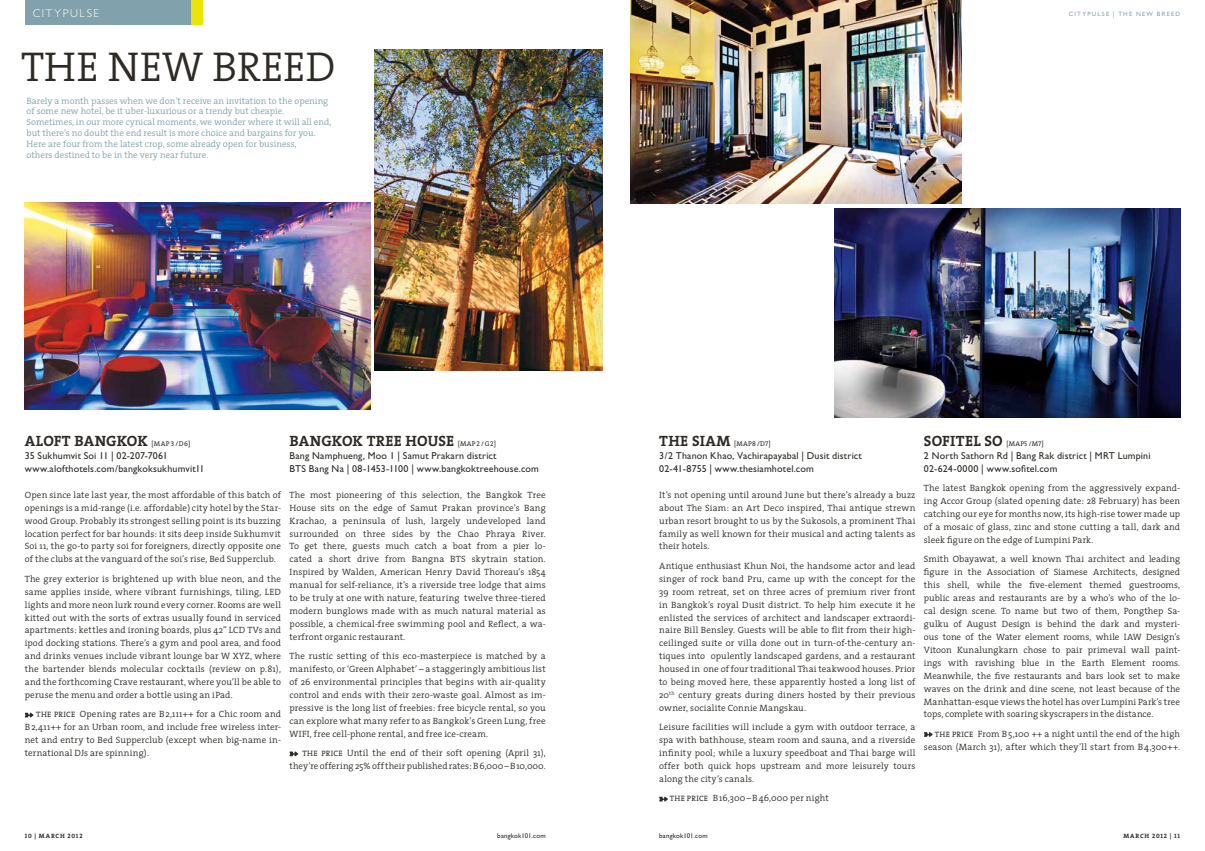
<style>
.page{position:relative;width:1205px;height:851px;background:#fff}
.page>*{position:absolute;margin:0;border:0;box-sizing:border-box;transform-origin:0 0}
.t1{font:300 41.88px "The Serif";color:#2e2a25}
.t2{font:15px "The Serif Bold Caps";letter-spacing:.01em;color:#2e2a25}
.t3{font:300 11.25px "Gill Sans";letter-spacing:.145em;color:#fff}
.t4{font:10px/12.9px "Gill Sans";letter-spacing:.015em;color:#2e2a25}
.t5{font:300 9.12px/12.9px "The Serif";letter-spacing:.015em;color:#2e2a25;text-align:justify}
.t6{font:300 9.12px/11px "The Serif";color:#81a2ac}
.t7{font:6.88px "Gill Sans";letter-spacing:.03em;color:#2e2a25}
.t8{font:6.88px "The Serif Caps";letter-spacing:.025em;color:#2e2a25}
.t9{font:6.25px "The Serif Bold Caps";letter-spacing:.13em;color:#2e2a25}
.t10{font:6.25px "Gill Sans";letter-spacing:.2em;color:#81a2ac}
.s1{font-family:"The Serif Caps";font-size:6.88px}
.s2{font-weight:400;font-size:7.75px}
.s3{font-family:"The Serif Bold Caps";font-size:15px}
</style>
<div class="page">
<div style="left:25px;top:0;width:166px;height:25px;background:#81a2ac"></div>
<div style="left:191px;top:0;width:11px;height:25px;background:#ece308"></div>
<svg style="left:25px;top:712px;width:9px;height:5px"></svg>
<svg style="left:289px;top:751px;width:9px;height:5px"></svg>
<img style="left:25px;top:202px;width:346px;height:207px">
<img style="left:631px;top:0;width:330px;height:204px">
<img style="left:375px;top:50px;width:227px;height:320px">
<img style="left:834px;top:208px;width:346px;height:210px">
<svg style="left:659px;top:796px;width:9px;height:5px"></svg>
<svg style="left:924px;top:732px;width:8px;height:4px"></svg>
<p class="t3" style="left:33px;top:7px;width:68px">CITYPULSE</p>
<p class="t10" style="left:1069px;top:10px;width:113px">CITYPULSE | THE NEW BREED</p>
<h1 class="t1" style="left:21px;top:32px;width:316px">THE NEW BREED</h1>
<p class="t6" style="left:27px;top:95px;width:306px">Barely a month passes when we don’t receive an invitation to the opening of some new hotel, be it uber-luxurious or a trendy but cheapie.<br>Sometimes, in our more cynical moments, we wonder where it will all end, but there’s no doubt the end result is more choice and bargains for you.<br>Here are four from the latest crop, some already open for business,<br>others destined to be in the very near future.</p>
<h2 class="t2" style="left:25px;top:428px;width:167px">ALOFT BANGKOK <span class="s1">[MAP 3 /D6]</span></h2>
<p class="t4" style="left:25px;top:449px;width:181px">35 Sukhumvit Soi 11 | 02-207-7061 www.alofthotels.com/bangkoksukhumvit11</p>
<p class="t5" style="left:25px;top:488px;width:258px">Open since late last year, the most affordable of this batch of openings is a mid-range (i.e. affordable) city hotel by the Star&shy;wood Group. Probably its strongest selling point is its buzzing location perfect for bar hounds: it sits deep inside Sukhumvit Soi 11, the go-to party soi for foreigners, directly opposite one of the clubs at the vanguard of the soi’s rise, Bed Supperclub.</p>
<p class="t5" style="left:25px;top:572px;width:258px">The grey exterior is brightened up with blue neon, and the same applies inside, where vibrant furnishings, tiling, LED lights and more neon lurk round every corner. Rooms are well kitted out with the sorts of extras usually found in serviced apartments: kettles and ironing boards, plus 42” LCD TVs and ipod docking stations. There’s a gym and pool area, and food and drinks venues include vibrant lounge bar W XYZ, where the bartender blends molecular cocktails (review on p.81), and the forthcoming Crave restaurant, where you’ll be able to peruse the menu and order a bottle using an iPad.</p>
<p class="t5" style="left:25px;top:707px;width:258px;text-indent:11px"><span class="s2">THE PRICE</span> Opening rates are B2,111++ for a Chic room and B2,411++ for an Urban room, and include free wireless inter&shy;net and entry to Bed Supperclub (except when big-name in&shy;ternational DJs are spinning).</p>
<h2 class="t2" style="left:289px;top:428px;width:208px">BANGKOK TREE HOUSE <span class="s1">[MAP2 /G2]</span></h2>
<p class="t4" style="left:289px;top:449px;width:251px">Bang Namphueng, Moo 1 | Samut Prakarn district<br>BTS Bang Na | 08-1453-1100 | www.bangkoktreehouse.com</p>
<p class="t5" style="left:289px;top:488px;width:258px">The most pioneering of this selection, the Bangkok Tree House sits on the edge of Samut Prakan province’s Bang Krachao, a peninsula of lush, largely undeveloped land surrounded on three sides by the Chao Phraya River.<br>To get there, guests much catch a boat from a pier lo&shy;cated a short drive from Bangna BTS skytrain station.<br>Inspired by Walden, American Henry David Thoreau’s 1854 manual for self-reliance, it’s a riverside tree lodge that aims to be truly at one with nature, featuring twelve three-tiered modern bunglows made with as much natural material as possible, a chemical-free swimming pool and Reflect, a wa&shy;terfront organic restaurant.</p>
<p class="t5" style="left:289px;top:649px;width:258px">The rustic setting of this eco-masterpiece is matched by a manifesto, or ‘Green Alphabet’ – a staggeringly ambitious list of 26 environmental principles that begins with air-quality control and ends with their zero-waste goal. Almost as im&shy;pressive is the long list of freebies: free bicycle rental, so you can explore what many refer to as Bangkok’s Green Lung, free WIFI, free cell-phone rental, and free ice-cream.</p>
<p class="t5" style="left:289px;top:746px;width:258px;text-align:right"><span class="s2">THE PRICE</span> Until the end of their soft opening (April 31), they’re offering 25% off their published rates: B6,000–B10,000.</p>
<p class="t8" style="left:659px;top:438px;width:113px"><span class="s3">THE SIAM</span> [MAP8 /D7]</p>
<p class="t4" style="left:659px;top:449px;width:204px">3/2 Thanon Khao, Vachirapayabal | Dusit district<br>02-41-8755 | www.thesiamhotel.com</p>
<p class="t5" style="left:659px;top:488px;width:258px">It’s not opening until around June but there’s already a buzz about The Siam: an Art Deco inspired, Thai antique strewn urban resort brought to us by the Sukosols, a prominent Thai family as well known for their musical and acting talents as their hotels.</p>
<p class="t5" style="left:659px;top:559px;width:258px">Antique enthusiast Khun Noi, the handsome actor and lead singer of rock band Pru, came up with the concept for the 39 room retreat, set on three acres of premium river front in Bangkok’s royal Dusit district. To help him execute it he enlisted the services of architect and landscaper extraordi&shy;naire Bill Bensley. Guests will be able to flit from their high&shy;ceilinged suite or villa done out in turn-of-the-century an&shy;tiques into opulently landscaped gardens, and a restaurant housed in one of four traditional Thai teakwood houses. Prior to being moved here, these apparently hosted a long list of 20<sup>th</sup> century greats during diners hosted by their previous owner, socialite Connie Mangskau.</p>
<p class="t5" style="left:659px;top:720px;width:258px">Leisure facilities will include a gym with outdoor terrace, a spa with bathhouse, steam room and sauna, and a riverside infinity pool; while a luxury speedboat and Thai barge will offer both quick hops upstream and more leisurely tours along the city’s canals.</p>
<p class="t5" style="left:670px;top:791px;width:161px"><span class="s2">THE PRICE</span> B16,300–B46,000 per night</p>
<h2 class="t2" style="left:924px;top:428px;width:121px">SOFITEL SO <span class="s1">[MAP5 /M7]</span></h2>
<p class="t4" style="left:924px;top:449px;width:228px">2 North Sathorn Rd | Bang Rak district | MRT Lumpini<br>02-624-0000 | www.sofitel.com</p>
<p class="t5" style="left:924px;top:481px;width:258px">The latest Bangkok opening from the aggressively expand&shy;ing Accor Group (slated opening date: 28 February) has been catching our eye for months now, its high-rise tower made up of a mosaic of glass, zinc and stone cutting a tall, dark and sleek figure on the edge of Lumpini Park.</p>
<p class="t5" style="left:924px;top:552px;width:258px">Smith Obayawat, a well known Thai architect and leading figure in the Association of Siamese Architects, designed this shell, while the five-element themed guestrooms, public areas and restaurants are by a who’s who of the lo&shy;cal design scene. To name but two of them, Pongthep Sa&shy;gulku of August Design is behind the dark and mysteri&shy;ous tone of the Water element rooms, while IAW Design’s Vitoon Kunalungkarn chose to pair primeval wall paint&shy;ings with ravishing blue in the Earth Element rooms.<br>Meanwhile, the five restaurants and bars look set to make waves on the drink and dine scene, not least because of the Manhattan-esque views the hotel has over Lumpini Park’s tree tops, complete with soaring skyscrapers in the distance.</p>
<p class="t5" style="left:924px;top:727px;width:258px;text-align:right"><span class="s2">THE PRICE</span> From B5,100 ++ a night until the end of the high season (March 31), after which they’ll start from B4,300++.</p>
<p class="t9" style="left:25px;top:830px;width:59px">10 | MARCH 2012</p>
<p class="t7" style="left:497px;top:832px;width:50px">bangkok101.com</p>
<p class="t7" style="left:659px;top:832px;width:50px">bangkok101.com</p>
<p class="t9" style="left:1123px;top:830px;width:58px">MARCH 2012 | 11</p>
</div>
